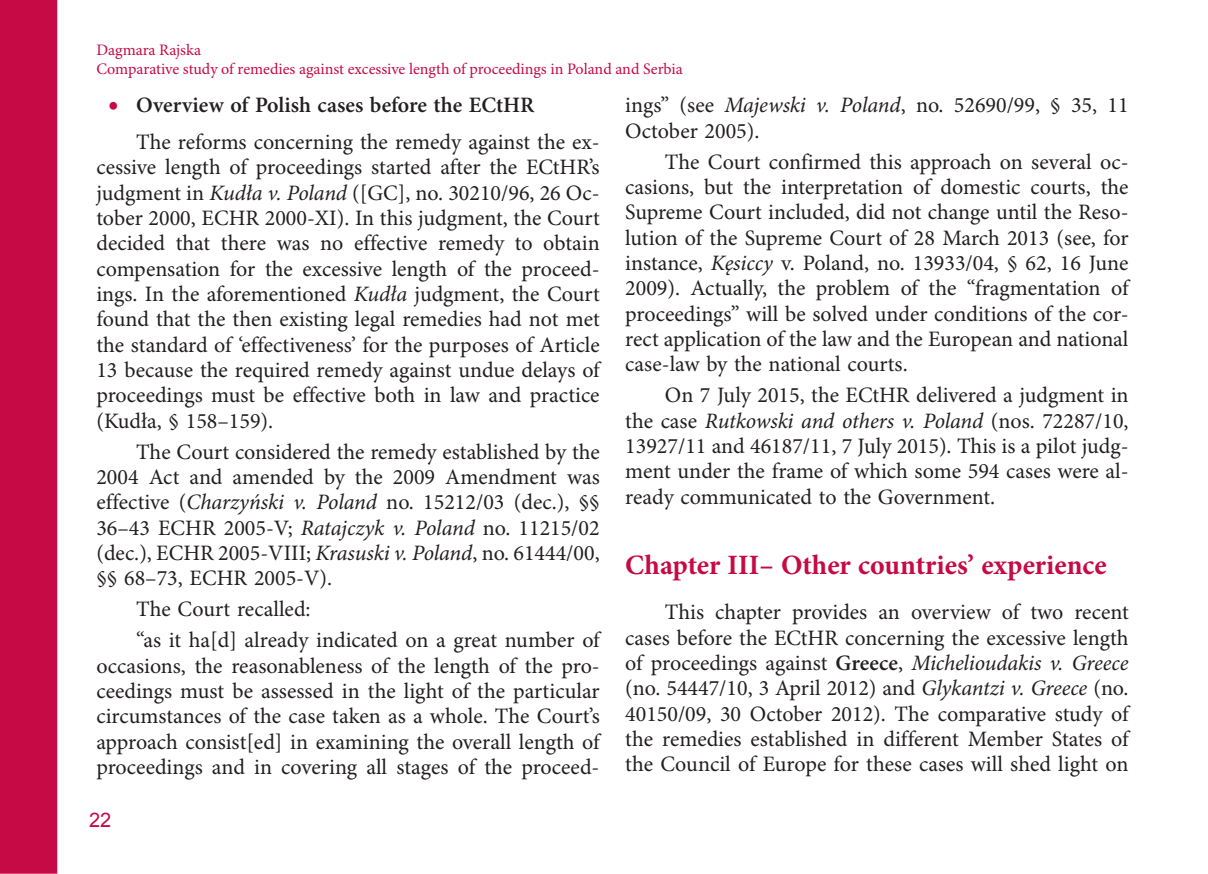
<style>
.page{position:relative;width:1208px;height:874px;background:#fff}
.page>*{position:absolute;margin:0;border:0;box-sizing:border-box;transform-origin:0 0}
.t1{font:700 28px "Minion Pro";color:#c60a45}
.t2{font:22px/25.2px "Minion Pro";color:#231f20;text-align:justify}
.t3{font:20px "Arial";color:#c60a45}
.t4{font:16px/19.2px "Minion Pro";color:#c60a45}
.s1{font-weight:700;font-size:28px;color:#c60a45}
.s2{font-weight:600}
.s3{font-style:italic}
</style>
<div class="page">
<div style="left:1px;top:1px;width:55px;height:871px;background:#c60a45"></div>
<div style="left:0;top:0;width:57px;height:873px;border:2px solid #c60a45"></div>
<p class="t4" style="left:96px;top:41px;width:588px">Dagmara Rajska<br>Comparative study of remedies against excessive length of proceedings in Poland and Serbia</p>
<p class="t2" style="left:136px;top:89px;width:465px;line-height:36.6px;text-indent:-28px"><span class="s1">•</span> <span class="s2">Overview of Polish cases before the ECtHR<br></span>The reforms concerning the remedy against the ex-</p>
<p class="t2" style="left:96px;top:156px;width:505px">cessive length of proceedings started after the ECtHR’s judgment in <span class="s3">Kudła v. Poland</span> ([GC], no. 30210/96, 26 Oc&shy;tober 2000, ECHR 2000-XI). In this judgment, the Court decided that there was no effective remedy to obtain compensation for the excessive length of the proceed&shy;ings. In the aforementioned <span class="s3">Kudła</span> judgment, the Court found that the then existing legal remedies had not met the standard of ‘effectiveness’ for the purposes of Article 13 because the required remedy against undue delays of proceedings must be effective both in law and practice (Kudła, § 158–159).</p>
<p class="t2" style="left:96px;top:440px;width:505px;text-indent:40px">The Court considered the remedy established by the 2004 Act and amended by the 2009 Amendment was effective (<span class="s3">Charzyński v. Poland</span> no. 15212/03 (dec.), §§ 36–43 ECHR 2005-V; <span class="s3">Ratajczyk v. Poland</span> no. 11215/02 (dec.), ECHR 2005-VIII; <span class="s3">Krasuski v. Poland</span>, no. 61444/00, §§ 68–73, ECHR 2005-V).</p>
<p class="t2" style="left:136px;top:595px;width:465px;line-height:31px">The Court recalled:<br>“as it ha[d] already indicated on a great number of</p>
<p class="t2" style="left:96px;top:654px;width:505px">occasions, the reasonableness of the length of the pro&shy;ceedings must be assessed in the light of the particular circumstances of the case taken as a whole. The Court’s approach consist[ed] in examining the overall length of proceedings and in covering all stages of the proceed-</p>
<p class="t2" style="left:625px;top:94px;width:505px">ings” (see <span class="s3">Majewski v. Poland</span>, no. 52690/99, § 35, 11<br>October 2005).</p>
<p class="t2" style="left:625px;top:151px;width:505px;text-indent:40px">The Court confirmed this approach on several oc&shy;casions, but the interpretation of domestic courts, the Supreme Court included, did not change until the Reso&shy;lution of the Supreme Court of 28 March 2013 (see, for instance, <span class="s3">Kęsiccy</span> v. Poland, no. 13933/04, § 62, 16 June 2009). Actually, the problem of the “fragmentation of proceedings” will be solved under conditions of the cor&shy;rect application of the law and the European and national case-law by the national courts.</p>
<p class="t2" style="left:625px;top:384px;width:505px;text-indent:40px">On 7 July 2015, the ECtHR delivered a judgment in the case <span class="s3">Rutkowski and others v. Poland</span> (nos. 72287/10, 13927/11 and 46187/11, 7 July 2015). This is a pilot judg&shy;ment under the frame of which some 594 cases were al&shy;ready communicated to the Government.</p>
<p class="t1" style="left:625px;top:554px;width:483px">Chapter III– Other countries’ experience</p>
<p class="t2" style="left:625px;top:601px;width:505px;text-indent:40px">This chapter provides an overview of two recent cases before the ECtHR concerning the excessive length of proceedings against <span class="s2">Greece</span>, <span class="s3">Michelioudakis v. Greece </span>(no. 54447/10, 3 April 2012) and <span class="s3">Glykantzi v. Greece</span> (no.<br>40150/09, 30 October 2012). The comparative study of the remedies established in different Member States of the Council of Europe for these cases will shed light on</p>
<p class="t3" style="left:89px;top:808px;width:24px">22</p>
</div>
